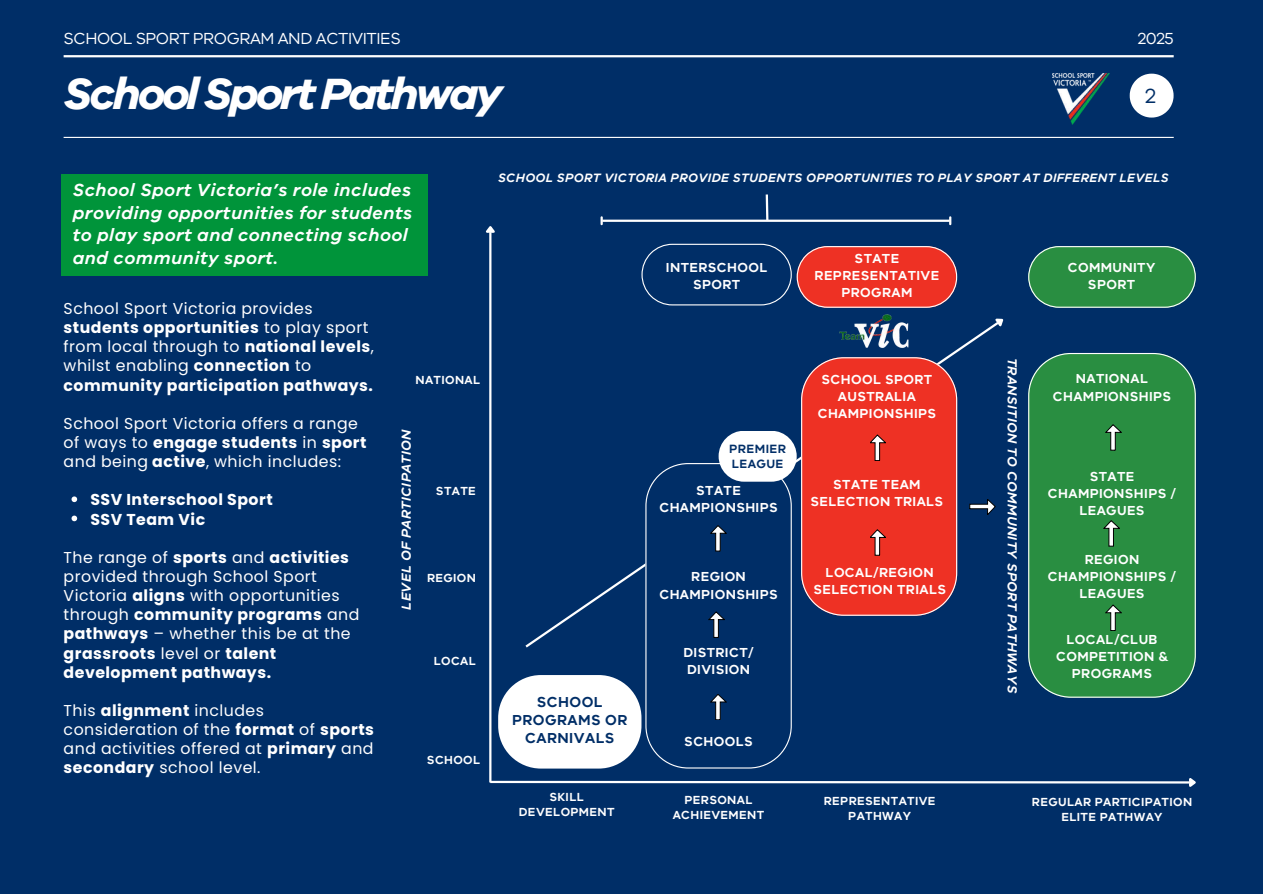
<style>
.page{position:relative;width:1263px;height:894px;background:#fff}
.page>*{position:absolute;margin:0;border:0;box-sizing:border-box;transform-origin:0 0}
.t1{font:italic 700 45.15px "VIC";letter-spacing:-.065em;color:#fff}
.t2{font:21.15px "VIC";color:#002e67}
.t3{font:italic 600 18px/22.5px "VIC";letter-spacing:.03em;color:#fff}
.t4{font:16.5px "VIC";letter-spacing:-.025em;color:#fff}
.t5{font:15.75px/19.2px "Poppins";letter-spacing:.03em;color:#fff}
.t6{font:700 15.75px/19.2px "Poppins";letter-spacing:.03em;color:#fff}
.t7{font:600 14.85px/18.1px "VIC";letter-spacing:.03em;color:#002e67;text-align:center}
.t8{font:600 13.5px/17.1px "VIC";letter-spacing:.03em;color:#fff;text-align:center}
.t9{font:italic 600 13.5px "VIC";letter-spacing:.03em;color:#fff}
.t10{font:italic 600 12.45px "VIC";letter-spacing:.03em;color:#fff}
.t11{font:600 12.45px "VIC";letter-spacing:.03em;color:#002e67}
.t12{font:600 12px/15.1px "VIC";letter-spacing:.03em;color:#fff;text-align:center}
.s1{font-weight:400}
.s2{font-weight:700}
</style>
<div class="page">
<div style="left:0;top:0;width:1263px;height:893px;background:#002e67"></div>
<svg style="left:1130px;top:74px;width:43px;height:43px"></svg>
<hr style="left:64px;top:55px;width:1110px;height:2px;background:#fff">
<hr style="left:64px;top:137px;width:1110px;height:1px;background:#fff">
<div style="left:62px;top:175px;width:366px;height:100px;background:#00943a"></div>
<svg style="left:992px;top:318px;width:12px;height:11px"></svg>
<svg style="left:1028px;top:353px;width:168px;height:344px;background:#2c8d45"></svg>
<svg style="left:641px;top:244px;width:316px;height:64px"></svg>
<svg style="left:1028px;top:246px;width:168px;height:62px;background:#2e8b4c"></svg>
<div style="left:719px;top:430px;width:78px;height:51px;background:#fff;border-radius:25px"></div>
<img style="left:840px;top:314px;width:68px;height:34px">
<svg style="left:498px;top:463px;width:294px;height:305px"></svg>
<svg style="left:801px;top:357px;width:156px;height:258px;background:#e4352b"></svg>
<svg style="left:1106px;top:424px;width:15px;height:26px"></svg>
<svg style="left:1104px;top:520px;width:16px;height:26px"></svg>
<svg style="left:1106px;top:604px;width:15px;height:26px"></svg>
<svg style="left:72px;top:496px;width:5px;height:6px"></svg>
<svg style="left:72px;top:515px;width:5px;height:6px"></svg>
<svg style="left:970px;top:499px;width:25px;height:15px"></svg>
<hr style="left:489px;top:232px;width:2px;height:550px;background:#fff">
<svg style="left:486px;top:226px;width:9px;height:9px"></svg>
<svg style="left:489px;top:775px;width:707px;height:12px"></svg>
<hr style="left:602px;top:219px;width:348px;height:3px;background:#fff">
<svg style="left:949px;top:217px;width:2px;height:7px"></svg>
<svg style="left:600px;top:217px;width:3px;height:7px"></svg>
<svg style="left:764px;top:194px;width:6px;height:28px"></svg>
<img style="left:1052px;top:74px;width:58px;height:51px">
<p class="t4" style="left:64px;top:28px;width:339px">SCHOOL SPORT PROGRAM AND ACTIVITIES</p>
<p class="t4" style="left:1138px;top:28px;width:37px">2025</p>
<p class="t1" style="left:64px;top:63px;width:441px">School Sport Pathway</p>
<p class="t2" style="left:1145px;top:81px;width:12px">2</p>
<h6 class="t3" style="left:73px;top:179px;width:341px">School Sport Victoria’s role includes providing opportunities for students to play sport and connecting school and community sport.</h6>
<h3 class="t6" style="left:64px;top:299px;width:312px"><span class="s1">School Sport Victoria provides </span>students opportunities <span class="s1">to play sport from local through to</span> national levels<span class="s1">, whilst enabling</span> connection <span class="s1">to </span>community participation pathways.</h3>
<p class="t5" style="left:64px;top:413px;width:304px">School Sport Victoria offers a range of ways to <span class="s2">engage students</span> in <span class="s2">sport </span>and being <span class="s2">active</span>, which includes:</p>
<h6 class="t6" style="left:90px;top:490px;width:184px">SSV Interschool Sport</h6>
<h6 class="t6" style="left:90px;top:509px;width:116px">SSV Team Vic</h6>
<p class="t5" style="left:64px;top:547px;width:297px">The range of <span class="s2">sports</span> and <span class="s2">activities </span>provided through School Sport<br>Victoria <span class="s2">aligns</span> with opportunities through <span class="s2">community programs</span> and <span class="s2">pathways</span> – whether this be at the <span class="s2">grassroots</span> level or <span class="s2">talent development pathways.</span></p>
<p class="t5" style="left:64px;top:700px;width:312px">This <span class="s2">alignment</span> includes consideration of the <span class="s2">format</span> of <span class="s2">sports </span>and activities offered at <span class="s2">primary</span> and <span class="s2">secondary</span> school level.</p>
<p class="t12" style="left:415px;top:372px;width:66px">NATIONAL</p>
<p class="t9" style="left:397px;top:609px;width:182px;rotate:-90deg">LEVEL OF PARTICIPATION</p>
<p class="t12" style="left:436px;top:483px;width:41px">STATE</p>
<p class="t12" style="left:427px;top:570px;width:50px">REGION</p>
<p class="t12" style="left:434px;top:653px;width:44px">LOCAL</p>
<p class="t12" style="left:427px;top:752px;width:55px">SCHOOL</p>
<p class="t10" style="left:498px;top:170px;width:672px">SCHOOL SPORT VICTORIA PROVIDE STUDENTS OPPORTUNITIES TO PLAY SPORT AT DIFFERENT LEVELS</p>
<h6 class="t7" style="left:512px;top:692px;width:117px">SCHOOL<br>PROGRAMS OR<br>CARNIVALS</h6>
<p class="t12" style="left:549px;top:789px;width:36px">SKILL</p>
<p class="t12" style="left:519px;top:804px;width:97px">DEVELOPMENT</p>
<p class="t8" style="left:666px;top:258px;width:103px">INTERSCHOOL</p>
<p class="t8" style="left:693px;top:275px;width:49px">SPORT</p>
<p class="t11" style="left:729px;top:440px;width:58px">PREMIER</p>
<p class="t11" style="left:732px;top:456px;width:53px">LEAGUE</p>
<h2 class="t8" style="left:659px;top:482px;width:120px">STATE<br>CHAMPIONSHIPS</h2>
<p class="t8" style="left:691px;top:568px;width:56px">REGION</p>
<p class="t8" style="left:659px;top:585px;width:120px">CHAMPIONSHIPS</p>
<p class="t8" style="left:683px;top:644px;width:72px">DISTRICT/</p>
<p class="t8" style="left:687px;top:661px;width:65px">DIVISION</p>
<p class="t8" style="left:684px;top:733px;width:70px">SCHOOLS</p>
<p class="t12" style="left:684px;top:792px;width:70px">PERSONAL</p>
<p class="t12" style="left:673px;top:807px;width:93px">ACHIEVEMENT</p>
<p class="t8" style="left:814px;top:250px;width:126px">STATE<br>REPRESENTATIVE<br>PROGRAM</p>
<h4 class="t8" style="left:821px;top:370px;width:112px">SCHOOL SPORT</h4>
<p class="t8" style="left:838px;top:387px;width:79px">AUSTRALIA</p>
<h1 class="t8" style="left:818px;top:404px;width:120px">CHAMPIONSHIPS</h1>
<p class="t8" style="left:833px;top:476px;width:89px">STATE TEAM</p>
<p class="t8" style="left:811px;top:493px;width:134px">SELECTION TRIALS</p>
<p class="t8" style="left:826px;top:564px;width:110px">LOCAL/REGION</p>
<p class="t8" style="left:813px;top:581px;width:134px">SELECTION TRIALS</p>
<p class="t9" style="left:1021px;top:357px;width:337px;rotate:90deg">TRANSITION TO COMMUNITY SPORT PATHWAYS</p>
<p class="t8" style="left:1068px;top:259px;width:89px">COMMUNITY<br>SPORT</p>
<p class="t8" style="left:1053px;top:370px;width:120px">NATIONAL<br>CHAMPIONSHIPS</p>
<p class="t8" style="left:1048px;top:467px;width:130px">STATE<br>CHAMPIONSHIPS /<br>LEAGUES</p>
<p class="t8" style="left:1048px;top:550px;width:130px">REGION<br>CHAMPIONSHIPS /<br>LEAGUES</p>
<p class="t8" style="left:1066px;top:631px;width:93px">LOCAL/CLUB</p>
<p class="t8" style="left:1056px;top:648px;width:113px">COMPETITION &amp;<br>PROGRAMS</p>
<p class="t12" style="left:824px;top:793px;width:113px">REPRESENTATIVE<br>PATHWAY</p>
<p class="t12" style="left:1032px;top:794px;width:162px">REGULAR PARTICIPATION</p>
<p class="t12" style="left:1061px;top:809px;width:103px">ELITE PATHWAY</p>
</div>
